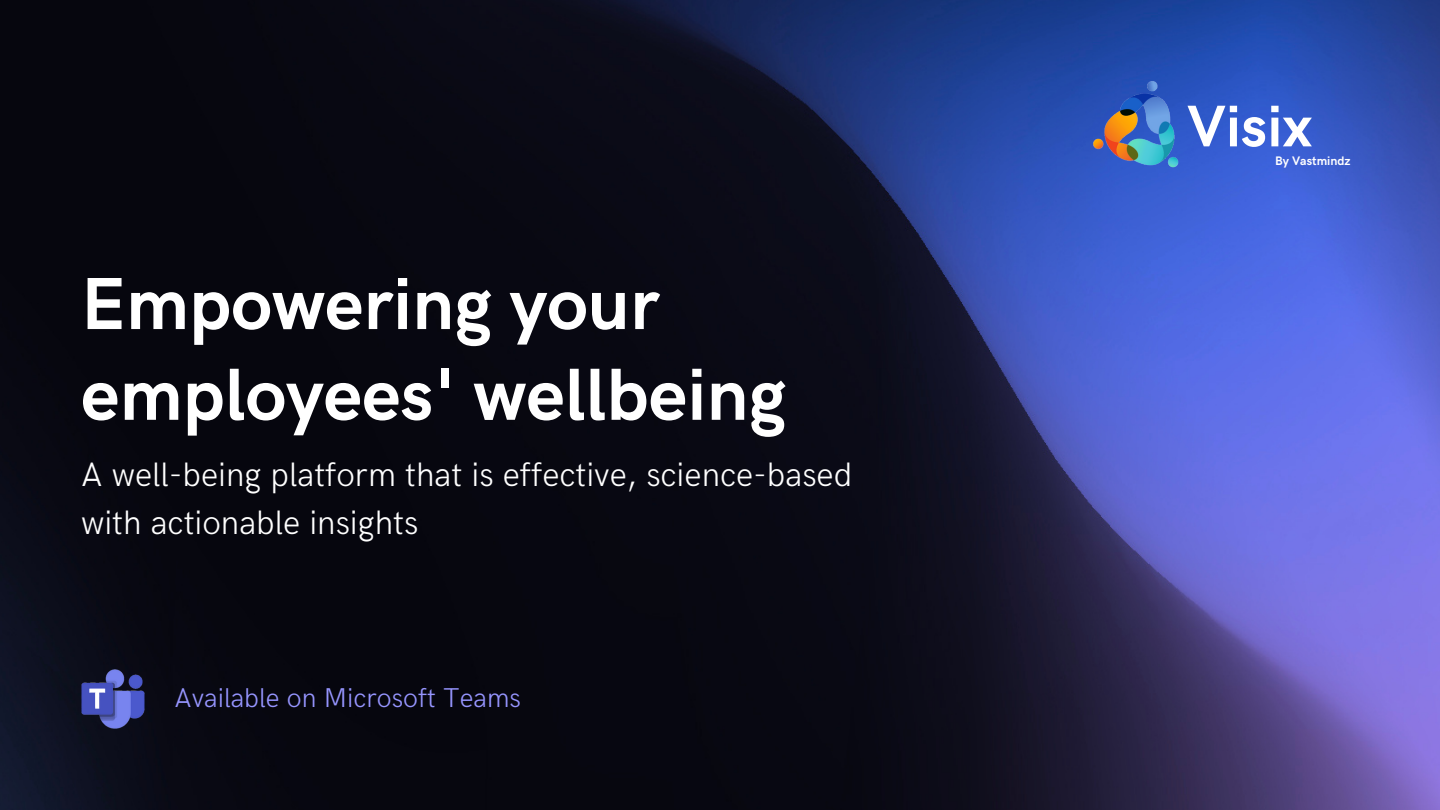
<style>
.page{position:relative;width:1440px;height:810px;background:#fff}
.page>*{position:absolute;margin:0;border:0;box-sizing:border-box;transform-origin:0 0}
.t1{font:700 74px/90.8px "HK Grotesk";color:#fff}
.t2{font:700 58.9px "HK Grotesk";color:#fff}
.t3{font:300 34px/47.2px "HK Grotesk";color:#fff}
.t4{font:300 27.3px "HK Grotesk";color:#9695ff}
.t5{font:700 12.4px "HK Grotesk";color:#fff}
</style>
<div class="page">
<img style="left:0;top:0;width:1440px;height:810px">
<img style="left:1092px;top:81px;width:87px;height:88px">
<img style="left:81px;top:669px;width:66px;height:60px">
<h1 class="t1" style="left:81px;top:261px;width:707px">Empowering your employees' wellbeing</h1>
<p class="t3" style="left:81px;top:453px;width:773px">A well-being platform that is effective, science-based with actionable insights</p>
<p class="t4" style="left:175px;top:683px;width:348px">Available on Microsoft Teams</p>
<h2 class="t2" style="left:1187px;top:93px;width:126px">Visix</h2>
<p class="t5" style="left:1275px;top:154px;width:77px">By Vastmindz</p>
</div>
